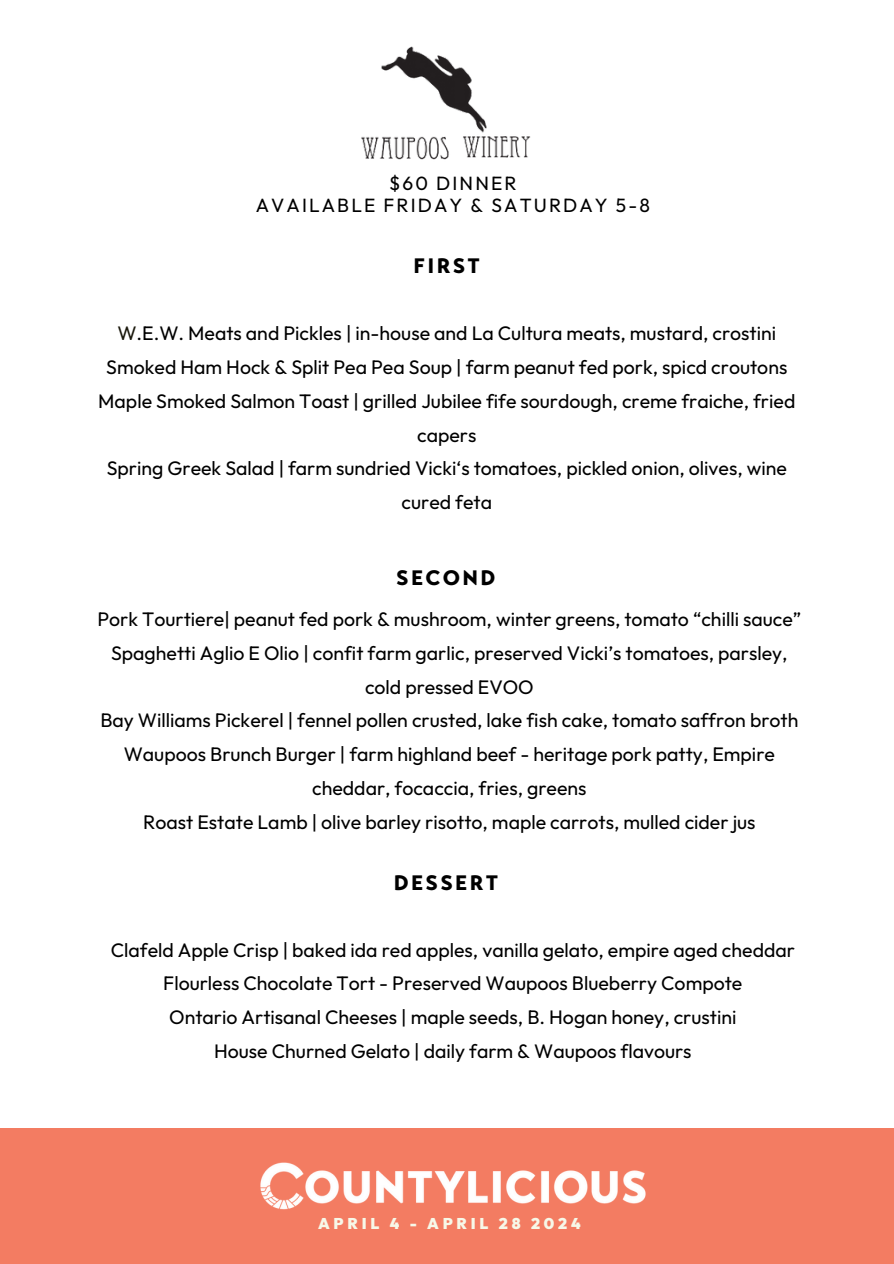
<style>
.page{position:relative;width:894px;height:1264px;background:#fff}
.page>*{position:absolute;margin:0;border:0;box-sizing:border-box;transform-origin:0 0}
.t1{font:900 20.85px "Transat Text";letter-spacing:.11em;color:#000}
.t2{font:19.5px/33.8px "Outfit";color:#000;text-align:center}
.t3{font:19.2px/22.5px "Outfit";letter-spacing:.11em;color:#000;text-align:center}
.t4{font:900 15.45px "Outfit";letter-spacing:.245em;color:#f7f8e8}
.s1{color:#1a180c}
</style>
<div class="page">
<div style="left:0;top:1128px;width:893px;height:135px;background:#f37c62"></div>
<img style="left:260px;top:1162px;width:386px;height:48px">
<img style="left:361px;top:46px;width:170px;height:114px">
<h3 class="t3" style="left:256px;top:171px;width:395px">$60 DINNER<br>AVAILABLE FRIDAY &amp; SATURDAY 5-8</h3>
<h1 class="t1" style="left:413px;top:258px;width:68px">FIRST</h1>
<h1 class="t2" style="left:98px;top:316px;width:698px"><span class="s1">W</span>.E.W. Meats and Pickles | in-house and La Cultura meats, mustard, crostini Smoked Ham Hock &amp; Split Pea Pea Soup | farm peanut fed pork, spicd croutons Maple Smoked Salmon Toast | grilled Jubilee fife sourdough, creme fraiche, fried capers<br>Spring Greek Salad | farm sundried Vicki‘s tomatoes, pickled onion, olives, wine cured feta</h1>
<h3 class="t1" style="left:396px;top:570px;width:101px">SECOND</h3>
<h3 class="t2" style="left:97px;top:602px;width:705px">Pork Tourtiere| peanut fed pork &amp; mushroom, winter greens, tomato “chilli sauce” Spaghetti Aglio E Olio | confit farm garlic, preserved Vicki’s tomatoes, parsley, cold pressed EVOO<br>Bay Williams Pickerel | fennel pollen crusted, lake fish cake, tomato saffron broth Waupoos Brunch Burger | farm highland beef - heritage pork patty, Empire cheddar, focaccia, fries, greens<br>Roast Estate Lamb | olive barley risotto, maple carrots, mulled cider jus</h3>
<p class="t1" style="left:393px;top:874px;width:106px">DESSERT</p>
<p class="t2" style="left:111px;top:932px;width:685px">Clafeld Apple Crisp | baked ida red apples, vanilla gelato, empire aged cheddar Flourless Chocolate Tort - Preserved Waupoos Blueberry Compote<br>Ontario Artisanal Cheeses | maple seeds, B. Hogan honey, crustini<br>House Churned Gelato | daily farm &amp; Waupoos flavours</p>
<h1 class="t4" style="left:318px;top:1213px;width:264px">APRIL 4 - APRIL 28 2024</h1>
</div>
